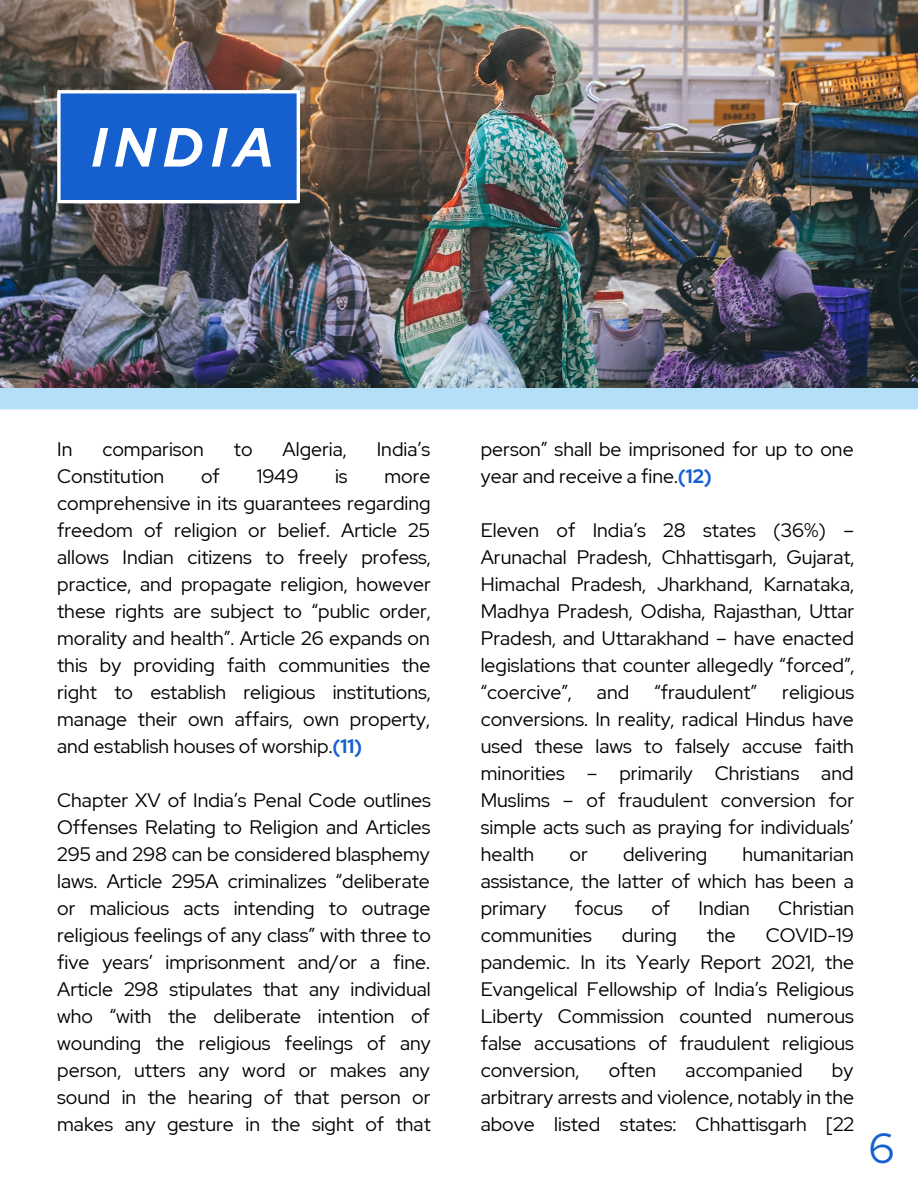
<style>
.page{position:relative;width:918px;height:1188px;background:#fff}
.page>*{position:absolute;margin:0;border:0;box-sizing:border-box;transform-origin:0 0}
.t1{font:italic 700 55.05px "Red Hat Display";letter-spacing:.15em;color:#fff}
.t2{font:42px "Red Hat Display";color:#155fcf}
.t3{font:19.5px/27px "Red Hat Display";color:#000;text-align:justify}
.s1{font-weight:700;color:#155fcf}
</style>
<div class="page">
<div style="left:0;top:388px;width:918px;height:21px;background:#b3e0f8"></div>
<img style="left:0;top:0;width:918px;height:388px">
<div style="left:58px;top:92px;width:241px;height:108px;background:#155fcf"></div>
<hr style="left:60px;top:90px;width:237px;height:3px;background:#fff">
<hr style="left:61px;top:200px;width:236px;height:3px;background:#fff">
<svg style="left:57px;top:91px;width:4px;height:111px"></svg>
<hr style="left:297px;top:92px;width:3px;height:110px;background:#fff">
<p class="t1" style="left:92px;top:111px;width:183px">INDIA</p>
<p class="t3" style="left:57px;top:436px;width:17px">In</p>
<p class="t3" style="left:102px;top:436px;width:103px">comparison</p>
<p class="t3" style="left:234px;top:436px;width:20px">to</p>
<p class="t3" style="left:283px;top:436px;width:66px">Algeria,</p>
<p class="t3" style="left:377px;top:436px;width:55px">India’s</p>
<p class="t3" style="left:57px;top:463px;width:109px">Constitution</p>
<p class="t3" style="left:201px;top:463px;width:20px">of</p>
<p class="t3" style="left:257px;top:463px;width:43px">1949</p>
<p class="t3" style="left:335px;top:463px;width:14px">is</p>
<p class="t3" style="left:57px;top:463px;width:375px;text-indent:327px">more comprehensive in its guarantees regarding freedom of religion or belief. Article 25 allows Indian citizens to freely profess, practice, and propagate religion, however these rights are subject to “public order, morality and health”. Article 26 expands on this by providing faith communities the right to establish religious institutions, manage their own affairs, own property, and establish houses of worship.<span class="s1">(11)</span></p>
<p class="t3" style="left:57px;top:787px;width:375px">Chapter XV of India’s Penal Code outlines Offenses Relating to Religion and Articles 295 and 298 can be considered blasphemy laws. Article 295A criminalizes “deliberate or malicious acts intending to outrage religious feelings of any class” with three to five years’ imprisonment and/or a fine.<br>Article 298 stipulates that any individual who “with the deliberate intention of wounding the religious feelings of any person, utters any word or makes any sound in the hearing of that person or makes any gesture in the sight of that</p>
<p class="t3" style="left:481px;top:436px;width:374px">person” shall be imprisoned for up to one year and receive a fine.<span class="s1">(12)</span></p>
<p class="t3" style="left:481px;top:517px;width:375px">Eleven of India’s 28 states (36%) – Arunachal Pradesh, Chhattisgarh, Gujarat, Himachal Pradesh, Jharkhand, Karnataka, Madhya Pradesh, Odisha, Rajasthan, Uttar Pradesh, and Uttarakhand – have enacted legislations that counter allegedly “forced”, “coercive”,</p>
<p class="t3" style="left:597px;top:679px;width:34px">and</p>
<p class="t3" style="left:654px;top:679px;width:104px">“fraudulent”</p>
<p class="t3" style="left:481px;top:679px;width:375px;text-indent:302px">religious conversions. In reality, radical Hindus have used these laws to falsely accuse faith minorities – primarily Christians and Muslims – of fraudulent conversion for simple acts such as praying for individuals’ health</p>
<p class="t3" style="left:481px;top:841px;width:375px;text-indent:262px">humanitarian assistance, the latter of which has been a primary</p>
<p class="t3" style="left:570px;top:841px;width:20px">or</p>
<p class="t3" style="left:623px;top:841px;width:86px">delivering</p>
<p class="t3" style="left:575px;top:895px;width:50px">focus</p>
<p class="t3" style="left:651px;top:895px;width:20px">of</p>
<p class="t3" style="left:699px;top:895px;width:53px">Indian</p>
<p class="t3" style="left:778px;top:895px;width:77px">Christian</p>
<p class="t3" style="left:481px;top:922px;width:113px">communities</p>
<p class="t3" style="left:622px;top:922px;width:56px">during</p>
<p class="t3" style="left:707px;top:922px;width:30px">the</p>
<p class="t3" style="left:481px;top:922px;width:375px;text-indent:285px">COVID-19 pandemic. In its Yearly Report 2021, the Evangelical Fellowship of India’s Religious Liberty Commission counted numerous false accusations of fraudulent religious conversion,</p>
<p class="t3" style="left:609px;top:1057px;width:49px">often</p>
<p class="t3" style="left:686px;top:1057px;width:118px">accompanied</p>
<p class="t3" style="left:481px;top:1057px;width:375px;text-indent:351px">by arbitrary arrests and violence, notably in the above listed states: Chhattisgarh [22</p>
<p class="t2" style="left:869px;top:1120px;width:27px">6</p>
</div>
